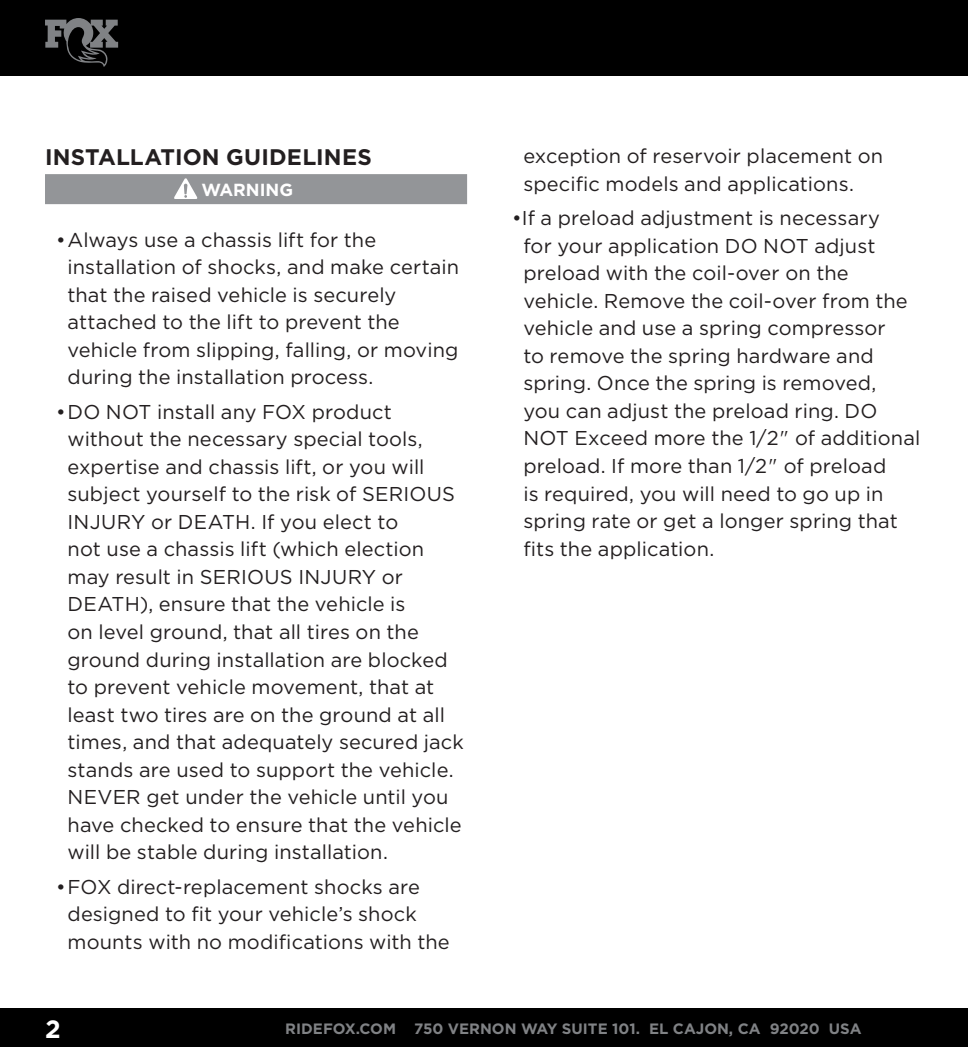
<style>
.page{position:relative;width:968px;height:1047px;background:#fff}
.page>*{position:absolute;margin:0;border:0;box-sizing:border-box;transform-origin:0 0}
.t1{font:700 25px "Gotham";color:#fff}
.t2{font:700 22.5px "Gotham";letter-spacing:.01em;color:#231f20}
.bullets{font:20px/27.5px "Gotham";letter-spacing:.005em;color:#231f20}
.WARNING{font:700 17.5px "Gotham";color:#fff}
.t3{font:700 15px "Gotham";color:#808285}
.s1{font-family:"Gotham Narrow"}
</style>
<div class="page">
<div style="left:0;top:1007px;width:968px;height:39px;background:#000"></div>
<div style="left:0;top:0;width:968px;height:76px;background:#000"></div>
<div style="left:45px;top:174px;width:422px;height:30px;background:#939598"></div>
<svg style="left:174px;top:178px;width:23px;height:21px"></svg>
<svg style="left:45px;top:18px;width:73px;height:49px"></svg>
<p class="t2" style="left:45px;top:144px;width:328px">INSTALLATION GUIDELINES</p>
<p class="WARNING" style="left:201px;top:180px;width:93px">WARNING</p>
<p class="bullets" style="left:68px;top:225px;width:393px;text-indent:-11px">•Always use a chassis lift for the installation of shocks, and make certain that the raised vehicle is securely attached to the lift to prevent the vehicle from slipping, falling, or moving during the installation process.</p>
<p class="bullets" style="left:68px;top:397px;width:398px;text-indent:-11px">•DO NOT install any FOX product without the necessary special tools, expertise and chassis lift, or you will subject yourself to the risk of SERIOUS INJURY or DEATH. If you elect to<br>not use a chassis lift (which election may result in SERIOUS INJURY or DEATH), ensure that the vehicle is<br>on level ground, that all tires on the ground during installation are blocked to prevent vehicle movement, that at least two tires are on the ground at all times, and that adequately secured jack stands are used to support the vehicle.<br>NEVER get under the vehicle until you have checked to ensure that the vehicle will be stable during installation.</p>
<p class="bullets" style="left:68px;top:872px;width:384px;text-indent:-11px">•FOX direct-replacement shocks are designed to fit your vehicle’s shock mounts with no modifications with the</p>
<p class="bullets" style="left:523px;top:142px;width:361px">exception of reservoir placement on specific models and applications.</p>
<p class="bullets" style="left:523px;top:204px;width:398px;text-indent:-11px">•If a preload adjustment is necessary<br>for your application DO NOT adjust preload with the coil-over on the vehicle. Remove the coil-over from the vehicle and use a spring compressor<br>to remove the spring hardware and spring. Once the spring is removed,<br>you can adjust the preload ring. DO NOT Exceed more the 1/2<span class="s1">"</span> of additional preload. If more than 1/2<span class="s1">"</span> of preload<br>is required, you will need to go up in spring rate or get a longer spring that fits the application.</p>
<p class="t1" style="left:45px;top:1014px;width:17px">2</p>
<p class="t3" style="left:285px;top:1019px;width:577px">RIDEFOX.COM 750 VERNON WAY SUITE 101. EL CAJON, CA 92020 USA</p>
</div>
